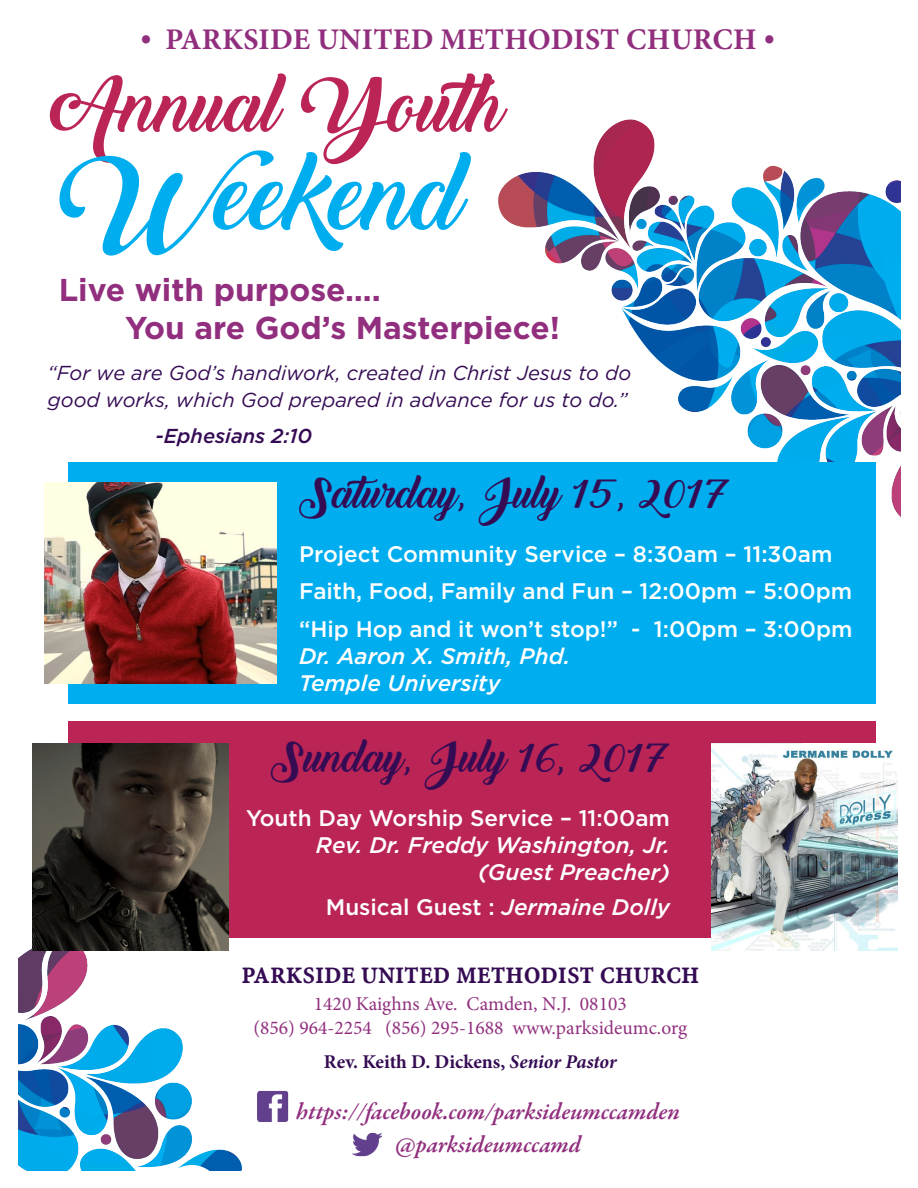
<style>
.page{position:relative;width:918px;height:1188px;background:#fff}
.page>*{position:absolute;margin:0;border:0;box-sizing:border-box;transform-origin:0 0}
.t1{font:96.45px "Backto Black Demo";color:#00aeef}
.t2{font:72.3px "Backto Black Demo";color:#bb2556}
.t3{font:40.5px "Backto Black Demo";color:#350c54}
.t4{font:700 31.65px "Gotham HTF";color:#912f7e}
.t5{font:700 30px "Minion Pro";letter-spacing:.01em;color:#912f7e}
.t6{font:italic 600 24px "Garamond Premr Pro";color:#912f7e}
.t7{font:700 24px "Minion Web Pro";color:#350c54}
.t8{font:500 22.5px "Gotham HTF";color:#fff}
.t9{font:italic 500 22.5px "Gotham HTF";color:#fff}
.t10{font:italic 20.1px/26.7px "Gotham HTF";color:#350c54}
.t11{font:italic 500 20.1px "Gotham HTF";color:#350c54}
.t12{font:19.5px "Minion Pro";color:#912f7e}
.t13{font:700 19.5px "Minion Pro";color:#350c54}
.s1{font-style:italic}
</style>
<div class="page">
<img style="left:18px;top:119px;width:883px;height:1052px">
<div style="left:68px;top:721px;width:808px;height:217px;background:#bb2556"></div>
<div style="left:68px;top:462px;width:808px;height:242px;background:#00aeef"></div>
<img style="left:45px;top:482px;width:231px;height:202px">
<img style="left:33px;top:743px;width:196px;height:207px">
<img style="left:712px;top:743px;width:186px;height:207px">
<img style="left:251px;top:1088px;width:43px;height:38px">
<img style="left:353px;top:1130px;width:28px;height:29px">
<p class="t5" style="left:140px;top:22px;width:637px">• PARKSIDE UNITED METHODIST CHURCH •</p>
<p class="t2" style="left:56px;top:65px;width:453px">Annual Youth</p>
<p class="t1" style="left:61px;top:140px;width:405px">Weekend</p>
<p class="t4" style="left:59px;top:272px;width:324px">Live with purpose….</p>
<p class="t4" style="left:125px;top:310px;width:437px">You are God’s Masterpiece!</p>
<p class="t10" style="left:48px;top:360px;width:585px">“For we are God’s handiwork, created in Christ Jesus to do good works, which God prepared in advance for us to do.”</p>
<p class="t11" style="left:156px;top:424px;width:158px">-Ephesians 2:10</p>
<p class="t3" style="left:299px;top:470px;width:432px">Saturday, July 15, 2017</p>
<p class="t8" style="left:299px;top:541px;width:535px">Project Community Service – 8:30am – 11:30am</p>
<p class="t8" style="left:299px;top:578px;width:555px">Faith, Food, Family and Fun – 12:00pm – 5:00pm</p>
<p class="t8" style="left:299px;top:616px;width:555px">“Hip Hop and it won’t stop!” - 1:00pm – 3:00pm</p>
<p class="t9" style="left:299px;top:643px;width:273px">Dr. Aaron X. Smith, Phd.</p>
<p class="t9" style="left:299px;top:670px;width:203px">Temple University</p>
<p class="t3" style="left:271px;top:734px;width:401px">Sunday, July 16, 2017</p>
<p class="t8" style="left:246px;top:805px;width:425px">Youth Day Worship Service – 11:00am</p>
<p class="t9" style="left:316px;top:832px;width:356px">Rev. Dr. Freddy Washington, Jr.</p>
<p class="t9" style="left:478px;top:859px;width:193px">(Guest Preacher)</p>
<p class="t8" style="left:326px;top:894px;width:346px">Musical Guest : <span class="s1">Jermaine Dolly</span></p>
<p class="t7" style="left:241px;top:960px;width:459px">PARKSIDE UNITED METHODIST CHURCH</p>
<p class="t12" style="left:314px;top:990px;width:314px">1420 Kaighns Ave. Camden, N.J. 08103</p>
<p class="t12" style="left:253px;top:1014px;width:435px">(856) 964-2254 (856) 295-1688 www.parksideumc.org</p>
<p class="t13" style="left:324px;top:1050px;width:294px">Rev. Keith D. Dickens, <span class="s1">Senior Pastor</span></p>
<p class="t6" style="left:296px;top:1096px;width:385px">https://facebook.com/parksideumccamden</p>
<p class="t6" style="left:395px;top:1130px;width:187px">@parksideumccamd</p>
</div>
